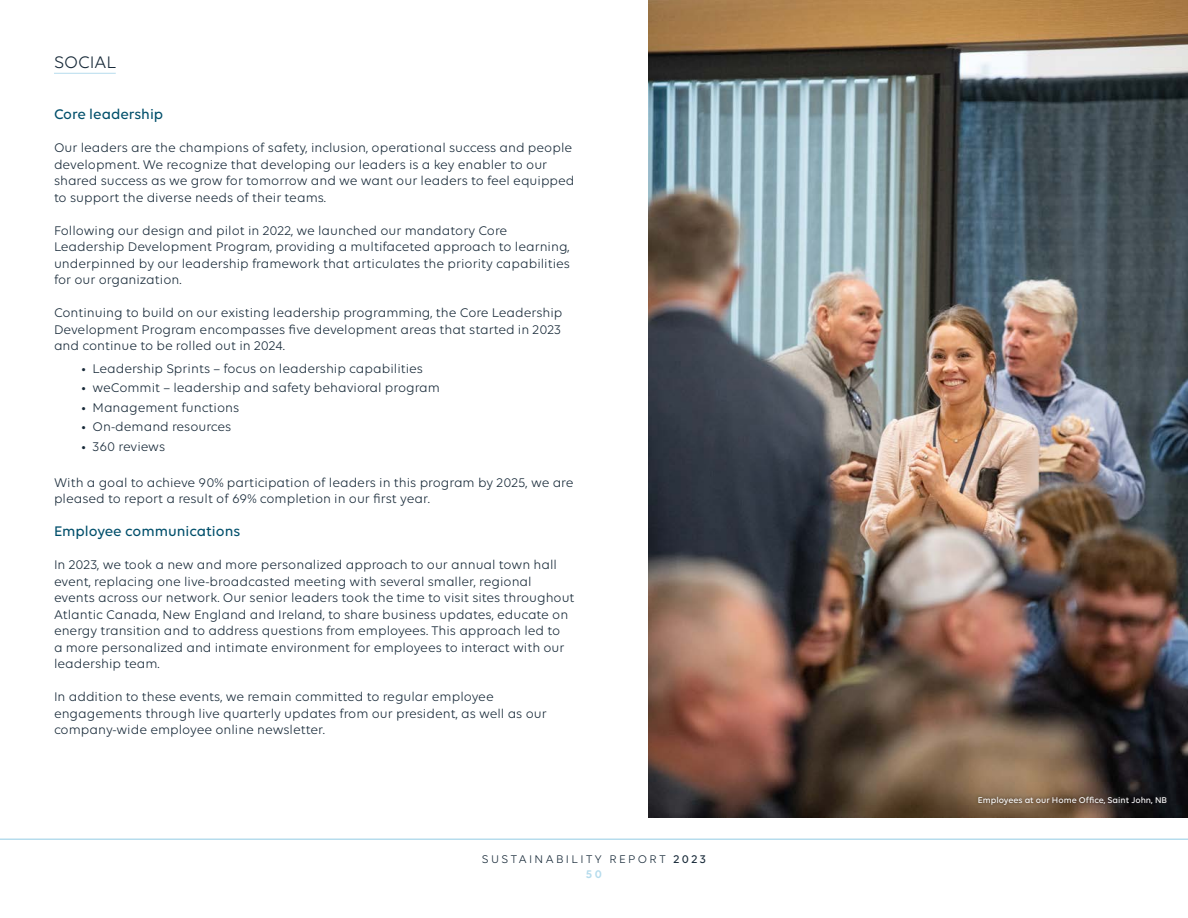
<style>
.page{position:relative;width:1188px;height:918px;background:#fff}
.page>*{position:absolute;margin:0;border:0;box-sizing:border-box;transform-origin:0 0}
.t1{font:18px "Volte";color:#172938}
.Bullets{font:500 15px "Volte";color:#004f6b}
.Bullets-2{font:13.5px/16.5px "Volte";color:#172938}
.t2{font:12px/14.4px "Volte";letter-spacing:.2em;color:#172938;text-align:center}
.t3{font:500 9px "Volte";color:#fff}
.s1{font-weight:500}
.s2{font-weight:600;color:#b6dced}
</style>
<div class="page">
<hr style="left:0;top:838px;width:1188px;height:2px;background:#b6dced">
<hr style="left:54px;top:73px;width:62px;height:1px;background:#b6dced">
<img style="left:648px;top:0;width:540px;height:817px">
<div style="left:975px;top:793px;width:195px;height:16px;background:#231f20;opacity:.75"></div>
<h1 class="t1" style="left:54px;top:51px;width:64px">SOCIAL</h1>
<p class="Bullets" style="left:54px;top:106px;width:111px">Core leadership</p>
<p class="Bullets-2" style="left:54px;top:139px;width:522px">Our leaders are the champions of safety, inclusion, operational success and people development. We recognize that developing our leaders is a key enabler to our shared success as we grow for tomorrow and we want our leaders to feel equipped to support the diverse needs of their teams.</p>
<p class="Bullets-2" style="left:54px;top:222px;width:518px">Following our design and pilot in 2022, we launched our mandatory Core Leadership Development Program, providing a multifaceted approach to learning, underpinned by our leadership framework that articulates the priority capabilities for our organization.</p>
<p class="Bullets-2" style="left:54px;top:304px;width:510px;text-align:justify">Continuing to build on our existing leadership programming, the Core Leadership Development Program encompasses five development areas that started in 2023 and continue to be rolled out in 2024.</p>
<p class="Bullets-2" style="left:81px;top:360px;width:344px">• Leadership Sprints – focus on leadership capabilities</p>
<p class="Bullets-2" style="left:81px;top:379px;width:361px">• weCommit – leadership and safety behavioral program</p>
<p class="Bullets-2" style="left:81px;top:399px;width:160px">• Management functions</p>
<p class="Bullets-2" style="left:81px;top:418px;width:152px">• On-demand resources</p>
<p class="Bullets-2" style="left:81px;top:438px;width:86px">• 360 reviews</p>
<p class="Bullets-2" style="left:54px;top:474px;width:521px">With a goal to achieve 90% participation of leaders in this program by 2025, we are pleased to report a result of 69% completion in our first year.</p>
<p class="Bullets" style="left:54px;top:523px;width:188px">Employee communications</p>
<p class="Bullets-2" style="left:54px;top:556px;width:522px">In 2023, we took a new and more personalized approach to our annual town hall event, replacing one live-broadcasted meeting with several smaller, regional events across our network. Our senior leaders took the time to visit sites throughout Atlantic Canada, New England and Ireland, to share business updates, educate on energy transition and to address questions from employees. This approach led to<br>a more personalized and intimate environment for employees to interact with our leadership team.</p>
<p class="Bullets-2" style="left:54px;top:688px;width:494px">In addition to these events, we remain committed to regular employee engagements through live quarterly updates from our president, as well as our company-wide employee online newsletter.</p>
<p class="t2" style="left:482px;top:852px;width:226px">SUSTAINABILITY REPORT <span class="s1">2023<br></span><span class="s2">50</span></p>
<p class="t3" style="left:978px;top:795px;width:191px">Employees at our Home Office, Saint John, NB</p>
</div>
